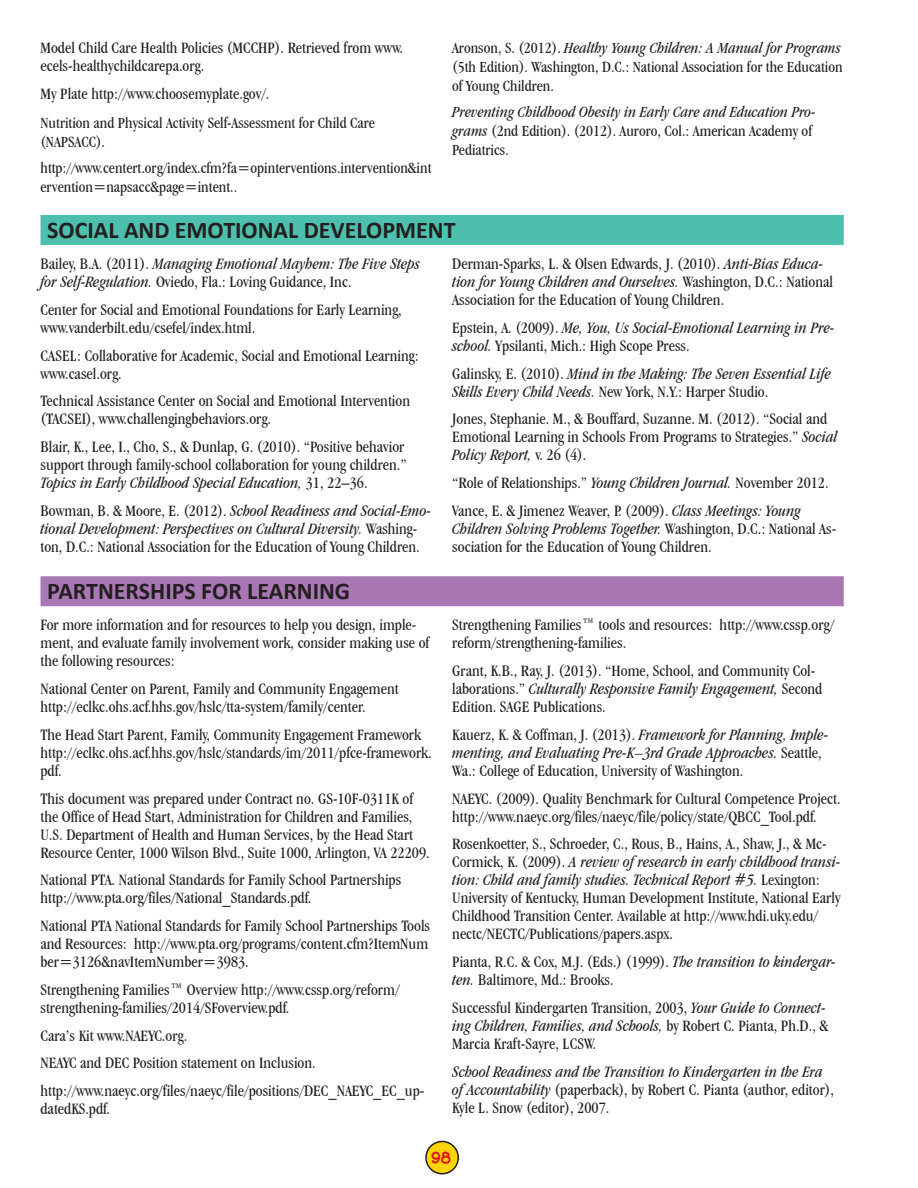
<style>
.page{position:relative;width:918px;height:1188px;background:#fff}
.page>*{position:absolute;margin:0;border:0;box-sizing:border-box;transform-origin:0 0}
.t1{font:700 24px "Calibri";color:#231f20}
.t2{font:condensed 16.5px/18px "Garamond IT Cby BT";color:#231f20}
.t3{font:italic condensed 16.5px/18px "Garamond IT Cby BT";color:#231f20}
.t4{font:700 16.5px "Wallow Hmk";color:#d81920;scale:.95 1}
.t5{font:condensed 16.2px/19px "Garamond IT Cby BT";color:#231f20}
.s1{font-style:italic}
.s2{font-style:normal}
</style>
<div class="page">
<div style="left:40px;top:576px;width:804px;height:30px;background:#a978b4"></div>
<div style="left:40px;top:215px;width:804px;height:30px;background:#4dc0ad"></div>
<div style="left:426px;top:1142px;width:32px;height:32px;background:#ffd400;border-radius:50%"></div>
<div style="left:425px;top:1141px;width:34px;height:33px;border:2px solid #231f20;border-radius:50%"></div>
<p class="t2" style="left:40px;top:39px;width:364px">Model Child Care Health Policies (MCCHP). Retrieved from www. ecels-healthychildcarepa.org.</p>
<p class="t2" style="left:40px;top:84px;width:231px">My Plate http://www.choosemyplate.gov/.</p>
<p class="t5" style="left:40px;top:113px;width:336px">Nutrition and Physical Activity Self-Assessment for Child Care (NAPSACC).</p>
<p class="t5" style="left:40px;top:158px;width:393px">http://www.centert.org/index.cfm?fa=opinterventions.intervention&amp;int ervention=napsacc&amp;page=intent..</p>
<p class="t5" style="left:452px;top:38px;width:392px;text-align:justify">Aronson, S. (2012). <span class="s1">Healthy Young Children: A Manual for Programs </span>(5th Edition). Washington, D.C.: National Association for the Education of Young Children.</p>
<p class="t5" style="left:452px;top:102px;width:365px"><span class="s1">Preventing Childhood Obesity in Early Care and Education Pro&shy;grams</span> (2nd Edition). (2012). Auroro, Col.: American Academy of<br>Pediatrics.</p>
<h3 class="t1" style="left:47px;top:214px;width:410px">SOCIAL AND EMOTIONAL DEVELOPMENT</h3>
<p class="t3" style="left:40px;top:255px;width:381px"><span class="s2">Bailey, B.A. (2011).</span> Managing Emotional Mayhem: The Five Steps for Self-Regulation. <span class="s2">Oviedo, Fla.: Loving Guidance, Inc.</span></p>
<p class="t2" style="left:40px;top:300px;width:363px">Center for Social and Emotional Foundations for Early Learning, www.vanderbilt.edu/csefel/index.html.</p>
<p class="t2" style="left:40px;top:346px;width:380px">CASEL: Collaborative for Academic, Social and Emotional Learning: www.casel.org.</p>
<p class="t2" style="left:40px;top:392px;width:371px">Technical Assistance Center on Social and Emotional Intervention (TACSEI), www.challengingbehaviors.org.</p>
<p class="t2" style="left:40px;top:438px;width:368px">Blair, K., Lee, I., Cho, S., &amp; Dunlap, G. (2010). “Positive behavior support through family-school collaboration for young children.”<br><span class="s1">Topics in Early Childhood Special Education,</span> 31, 22–36.</p>
<p class="t2" style="left:40px;top:501px;width:392px">Bowman, B. &amp; Moore, E. (2012). <span class="s1">School Readiness and Social-Emo&shy;tional Development: Perspectives on Cultural Diversity.</span> Washing&shy;ton, D.C.: National Association for the Education of Young Children.</p>
<h3 class="t1" style="left:47px;top:576px;width:305px">PARTNERSHIPS FOR LEARNING</h3>
<p class="t2" style="left:452px;top:255px;width:382px">Derman-Sparks, L. &amp; Olsen Edwards, J. (2010). <span class="s1">Anti-Bias Educa&shy;tion for Young Children and Ourselves.</span> Washington, D.C.: National<br>Association for the Education of Young Children.</p>
<p class="t2" style="left:452px;top:318px;width:384px">Epstein, A. (2009). <span class="s1">Me, You, Us Social-Emotional Learning in Pre&shy;school.</span> Ypsilanti, Mich.: High Scope Press.</p>
<p class="t3" style="left:452px;top:364px;width:381px"><span class="s2">Galinsky, E. (2010).</span> Mind in the Making: The Seven Essential Life<br>Skills Every Child Needs. <span class="s2">New York, N.Y.: Harper Studio.</span></p>
<p class="t2" style="left:452px;top:410px;width:387px">Jones, Stephanie. M., &amp; Bouffard, Suzanne. M. (2012). “Social and<br>Emotional Learning in Schools From Programs to Strategies.” <span class="s1">Social<br>Policy Report,</span> v. 26 (4).</p>
<p class="t2" style="left:452px;top:474px;width:378px">“Role of Relationships.” <span class="s1">Young Children Journal.</span> November 2012.</p>
<p class="t2" style="left:452px;top:501px;width:385px">Vance, E. &amp; Jimenez Weaver, P. (2009). <span class="s1">Class Meetings: Young<br>Children Solving Problems Together.</span> Washington, D.C.: National As&shy;sociation for the Education of Young Children.</p>
<p class="t2" style="left:40px;top:616px;width:390px">For more information and for resources to help you design, imple&shy;ment, and evaluate family involvement work, consider making use of the following resources:</p>
<p class="t2" style="left:40px;top:680px;width:360px">National Center on Parent, Family and Community Engagement http://eclkc.ohs.acf.hhs.gov/hslc/tta-system/family/center.</p>
<p class="t2" style="left:40px;top:725px;width:393px">The Head Start Parent, Family, Community Engagement Framework http://eclkc.ohs.acf.hhs.gov/hslc/standards/im/2011/pfce-framework. pdf.</p>
<p class="t2" style="left:40px;top:789px;width:391px">This document was prepared under Contract no. GS-10F-0311K of the Office of Head Start, Administration for Children and Families, U.S. Department of Health and Human Services, by the Head Start Resource Center, 1000 Wilson Blvd., Suite 1000, Arlington, VA 22209.</p>
<p class="t2" style="left:40px;top:871px;width:362px">National PTA. National Standards for Family School Partnerships http://www.pta.org/files/National_Standards.pdf.</p>
<p class="t2" style="left:40px;top:917px;width:391px;text-align:justify">National PTA National Standards for Family School Partnerships Tools and Resources: http://www.pta.org/programs/content.cfm?ItemNum ber=3126&amp;navItemNumber=3983.</p>
<p class="t2" style="left:40px;top:980px;width:361px">Strengthening Families™ Overview http://www.cssp.org/reform/ strengthening-families/2014/SFoverview.pdf.</p>
<p class="t2" style="left:40px;top:1026px;width:148px">Cara’s Kit www.NAEYC.org.</p>
<p class="t2" style="left:40px;top:1054px;width:277px">NEAYC and DEC Position statement on Inclusion.</p>
<p class="t2" style="left:40px;top:1082px;width:385px">http://www.naeyc.org/files/naeyc/file/positions/DEC_NAEYC_EC_up&shy;datedKS.pdf.</p>
<p class="t2" style="left:452px;top:616px;width:384px">Strengthening Families™ tools and resources: http://www.cssp.org/ reform/strengthening-families.</p>
<p class="t2" style="left:452px;top:662px;width:372px">Grant, K.B., Ray, J. (2013). “Home, School, and Community Col&shy;laborations.” <span class="s1">Culturally Responsive Family Engagement,</span> Second<br>Edition. SAGE Publications.</p>
<p class="t2" style="left:452px;top:726px;width:378px">Kauerz, K. &amp; Coffman, J. (2013). <span class="s1">Framework for Planning, Imple&shy;menting, and Evaluating Pre-K–3rd Grade Approaches.</span> Seattle,<br>Wa.: College of Education, University of Washington.</p>
<p class="t2" style="left:452px;top:789px;width:390px">NAEYC. (2009). Quality Benchmark for Cultural Competence Project. http://www.naeyc.org/files/naeyc/file/policy/state/QBCC_Tool.pdf.</p>
<p class="t2" style="left:452px;top:835px;width:390px">Rosenkoetter, S., Schroeder, C., Rous, B., Hains, A., Shaw, J., &amp; Mc-Cormick, K. (2009). <span class="s1">A review of research in early childhood transi&shy;tion: Child and family studies. Technical Report #5.</span> Lexington:<br>University of Kentucky, Human Development Institute, National Early Childhood Transition Center. Available at http://www.hdi.uky.edu/ nectc/NECTC/Publications/papers.aspx.</p>
<p class="t2" style="left:452px;top:953px;width:385px">Pianta, R.C. &amp; Cox, M.J. (Eds.) (1999). <span class="s1">The transition to kindergar&shy;ten.</span> Baltimore, Md.: Brooks.</p>
<p class="t2" style="left:452px;top:998px;width:378px">Successful Kindergarten Transition, 2003, <span class="s1">Your Guide to Connect&shy;ing Children, Families, and Schools,</span> by Robert C. Pianta, Ph.D., &amp;<br>Marcia Kraft-Sayre, LCSW.</p>
<p class="t3" style="left:452px;top:1062px;width:383px">School Readiness and the Transition to Kindergarten in the Era of Accountability <span class="s2">(paperback), by Robert C. Pianta (author, editor),<br>Kyle L. Snow (editor), 2007.</span></p>
<p class="t4" style="left:431px;top:1146px;width:22px">98</p>
</div>
